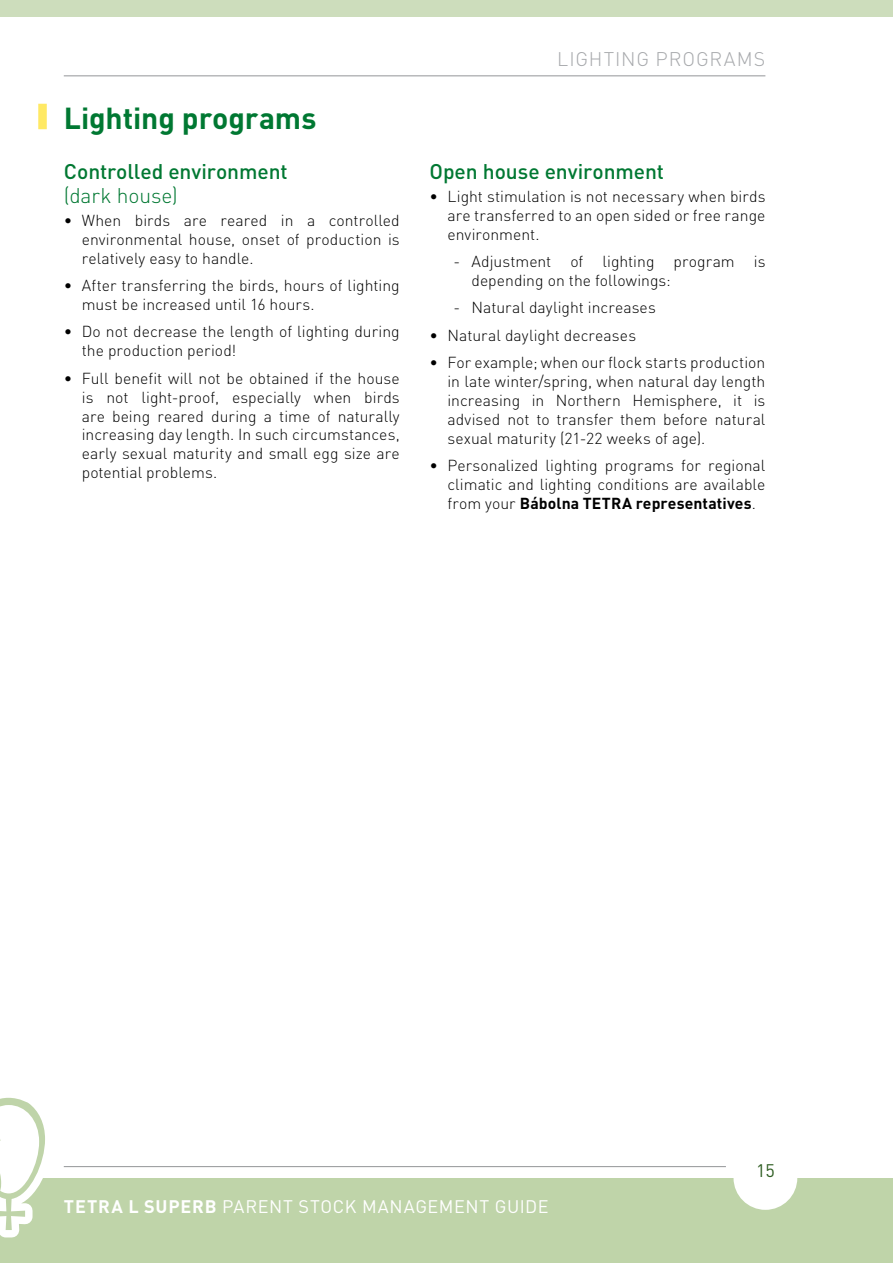
<style>
.page{position:relative;width:893px;height:1263px;background:#fff}
.page>*{position:absolute;margin:0;border:0;box-sizing:border-box;transform-origin:0 0}
.t1{font:700 30px "DIN Pro";letter-spacing:-.005em;color:#007832}
.t2{font:500 21px "DIN Pro";letter-spacing:-.005em;color:#007832}
.t3{font:300 21px "DIN Pro";color:#007832}
.t4{font:300 19.5px "DIN Pro";letter-spacing:.05em;color:#a7a9ac}
.t5{font:18px "DIN Pro";letter-spacing:.03em;color:#fff}
.t6{font:18px "DIN Pro";color:#2f5e23}
.t7{font:300 15.75px/18.9px "DIN Pro";color:#000;text-align:justify}
.s1{font-weight:700}
</style>
<div class="page">
<div style="left:0;top:1178px;width:893px;height:85px;background:#bfd4a9"></div>
<div style="left:0;top:0;width:893px;height:17px;background:#cdddbc"></div>
<div style="left:733px;top:1146px;width:64px;height:64px;background:#fff;border-radius:50%"></div>
<div style="left:38px;top:104px;width:9px;height:25px;background:#ffe964"></div>
<svg style="left:0;top:1097px;width:554px;height:141px"></svg>
<hr style="left:64px;top:75px;width:701px;height:1px;background:#939598">
<hr style="left:64px;top:1166px;width:662px;height:1px;background:#939598">
<h1 class="t1" style="left:64px;top:93px;width:254px">Lighting programs</h1>
<h2 class="t2" style="left:64px;top:154px;width:225px">Controlled environment</h2>
<h2 class="t3" style="left:64px;top:179px;width:116px">(dark house)</h2>
<p class="t7" style="left:82px;top:209px;width:319px;text-indent:-18px">• When birds are reared in a controlled environmental house, onset of production is relatively easy to handle.</p>
<p class="t7" style="left:82px;top:275px;width:319px;text-indent:-18px">• After transferring the birds, hours of lighting must be increased until 16 hours.</p>
<p class="t7" style="left:82px;top:321px;width:319px;text-indent:-18px">• Do not decrease the length of lighting during the production period!</p>
<p class="t7" style="left:82px;top:367px;width:319px;text-indent:-18px">• Full benefit will not be obtained if the house is not light-proof, especially when birds are being reared during a time of naturally increasing day length. In such circumstances, early sexual maturity and small egg size are potential problems.</p>
<p class="t4" style="left:557px;top:44px;width:23px">Ligh</p>
<p class="t4" style="left:604px;top:44px;width:163px">ting programs</p>
<h2 class="t2" style="left:429px;top:154px;width:236px">Open house environment</h2>
<p class="t7" style="left:447px;top:185px;width:319px;text-indent:-18px">• Light stimulation is not necessary when birds are transferred to an open sided or free range environment.</p>
<p class="t7" style="left:471px;top:251px;width:295px;text-indent:-18px">- Adjustment of lighting program is depending on the followings:</p>
<p class="t7" style="left:453px;top:297px;width:204px">- Natural daylight increases</p>
<p class="t7" style="left:429px;top:324px;width:208px">• Natural daylight decreases</p>
<p class="t7" style="left:447px;top:352px;width:319px;text-indent:-18px">• For example; when our flock starts production in late winter/spring, when natural day length increasing in Northern Hemisphere, it is advised not to transfer them before natural sexual maturity (21-22 weeks of age).</p>
<p class="t7" style="left:447px;top:455px;width:319px;text-indent:-18px">• Personalized lighting programs for regional climatic and lighting conditions are available from your <span class="s1">Bábolna TETRA representatives</span>.</p>
<p class="t6" style="left:756px;top:1158px;width:20px">15</p>
<p class="t5" style="left:64px;top:1194px;width:486px"><span class="s1">TETRA L SUPERB</span> PARENT STOCK MANAGEMENT GUIDE</p>
</div>
